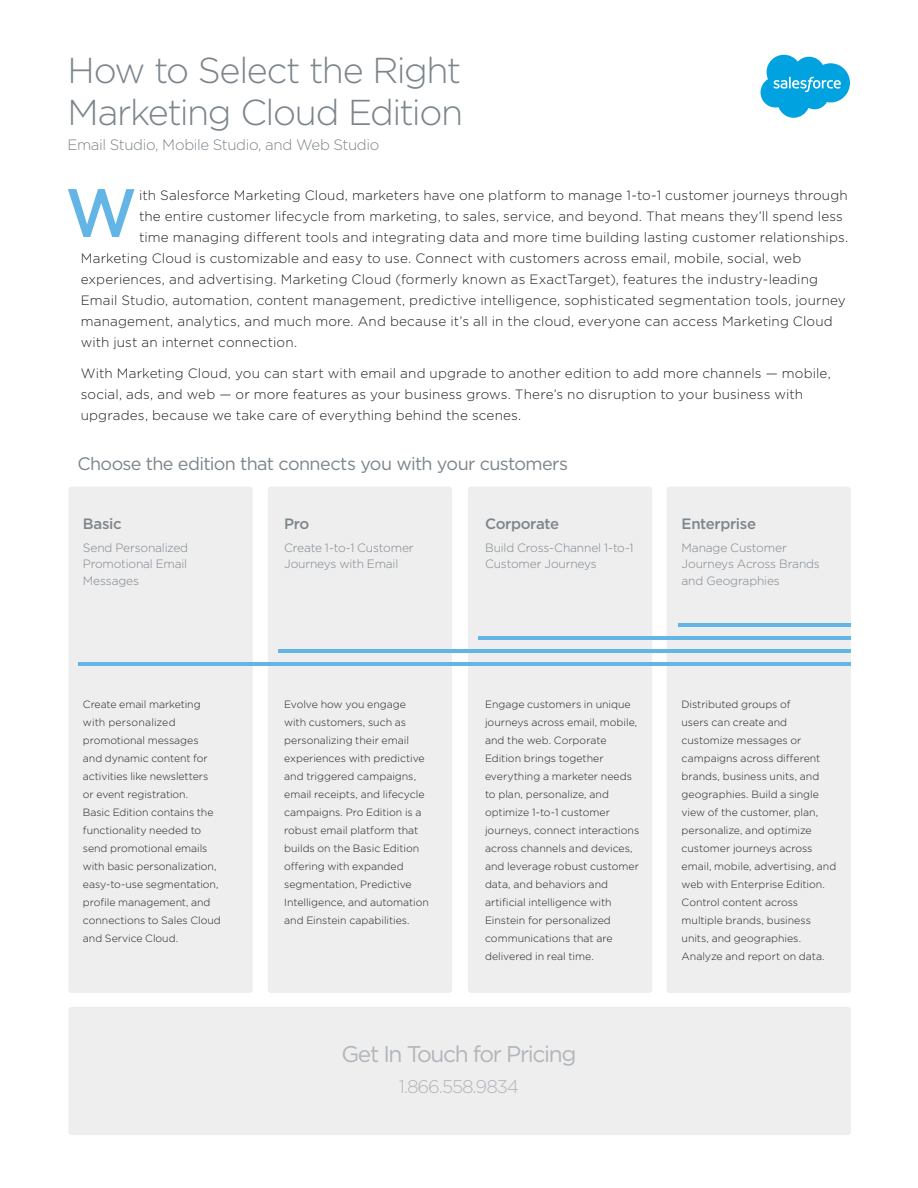
<style>
.page{position:relative;width:918px;height:1188px;background:#fff}
.page>*{position:absolute;margin:0;border:0;box-sizing:border-box;transform-origin:0 0}
.t1{font:300 36px/42px "Gotham";letter-spacing:-.04em;color:#7c858c}
.t2{font:22.8px "Gotham";letter-spacing:-.06em;color:#b1b6ba}
.t3{font:300 18.3px "Gotham";letter-spacing:-.06em;color:#b1b6ba}
.t4{font:18px "Gotham";letter-spacing:-.03em;color:#7c858c}
.t5{font:300 15px "Gotham";letter-spacing:-.025em;color:#7d868c}
.t6{font:500 15px "Gotham";letter-spacing:-.025em;color:#7d868c}
.t7{font:300 13.5px/21px "Gotham";letter-spacing:.01em;color:#231f20}
.t8{font:300 12px/16.5px "Gotham";letter-spacing:-.015em;color:#7d868c}
.t9{font:300 10.5px/18px "Gotham";color:#231f20}
</style>
<div class="page">
<svg style="left:68px;top:189px;width:67px;height:48px"></svg>
<div style="left:268px;top:487px;width:184px;height:506px;background:#eeeeef;border-radius:3px"></div>
<div style="left:68px;top:487px;width:185px;height:506px;background:#eeeeef;border-radius:3px"></div>
<div style="left:468px;top:487px;width:184px;height:506px;background:#eeeeef;border-radius:3px"></div>
<div style="left:667px;top:487px;width:184px;height:506px;background:#eeeeef;border-radius:3px"></div>
<hr style="left:278px;top:650px;width:573px;height:3px;background:#62b5e5">
<hr style="left:78px;top:663px;width:773px;height:3px;background:#62b5e5">
<svg style="left:479px;top:637px;width:372px;height:3px"></svg>
<svg style="left:678px;top:623px;width:173px;height:4px"></svg>
<div style="left:68px;top:1007px;width:783px;height:128px;background:#eeeeef;border-radius:3px"></div>
<svg style="left:761px;top:55px;width:89px;height:63px"></svg>
<p class="t1" style="left:68px;top:48px;width:397px">How to Select the Right<br>Marketing Cloud Edition</p>
<p class="t5" style="left:68px;top:136px;width:313px">Email Studio, Mobile Studio, and Web Studio</p>
<p class="t7" style="left:139px;top:184px;width:710px">ith Salesforce Marketing Cloud, marketers have one platform to manage 1-to-1 customer journeys through</p>
<p class="t7" style="left:139px;top:205px;width:705px">the entire customer lifecycle from marketing, to sales, service, and beyond. That means they’ll spend less</p>
<p class="t7" style="left:139px;top:226px;width:711px">time managing different tools and integrating data and more time building lasting customer relationships.</p>
<p class="t7" style="left:81px;top:247px;width:722px">Marketing Cloud is customizable and easy to use. Connect with customers across email, mobile, social, web</p>
<p class="t7" style="left:81px;top:268px;width:739px">experiences, and advertising. Marketing Cloud (formerly known as ExactTarget), features the industry-leading</p>
<p class="t7" style="left:81px;top:289px;width:767px">Email Studio, automation, content management, predictive intelligence, sophisticated segmentation tools, journey</p>
<p class="t7" style="left:81px;top:310px;width:753px">management, analytics, and much more. And because it’s all in the cloud, everyone can access Marketing Cloud</p>
<p class="t7" style="left:81px;top:331px;width:218px">with just an internet connection.</p>
<p class="t7" style="left:81px;top:362px;width:752px">With Marketing Cloud, you can start with email and upgrade to another edition to add more channels — mobile, social, ads, and web — or more features as your business grows. There’s no disruption to your business with upgrades, because we take care of everything behind the scenes.</p>
<p class="t4" style="left:77px;top:453px;width:492px">Choose the edition that connects you with your customers</p>
<p class="t6" style="left:83px;top:514px;width:40px">Basic</p>
<p class="t8" style="left:83px;top:539px;width:107px;text-align:justify">Send Personalized Promotional Email Messages</p>
<p class="t6" style="left:284px;top:514px;width:27px">Pro</p>
<p class="t8" style="left:284px;top:539px;width:131px">Create 1-to-1 Customer<br>Journeys with Email</p>
<p class="t6" style="left:485px;top:514px;width:76px">Corporate</p>
<p class="t8" style="left:485px;top:539px;width:150px">Build Cross-Channel 1-to-1<br>Customer Journeys</p>
<p class="t6" style="left:682px;top:514px;width:76px">Enterprise</p>
<p class="t8" style="left:682px;top:539px;width:140px">Manage Customer<br>Journeys Across Brands and Geographies</p>
<p class="t9" style="left:83px;top:695px;width:139px">Create email marketing with personalized promotional messages<br>and dynamic content for activities like newsletters or event registration.<br>Basic Edition contains the functionality needed to send promotional emails with basic personalization, easy-to-use segmentation, profile management, and connections to Sales Cloud and Service Cloud.</p>
<p class="t9" style="left:284px;top:695px;width:146px">Evolve how you engage with customers, such as personalizing their email experiences with predictive and triggered campaigns, email receipts, and lifecycle campaigns. Pro Edition is a robust email platform that builds on the Basic Edition offering with expanded segmentation, Predictive<br>Intelligence, and automation and Einstein capabilities.</p>
<p class="t9" style="left:485px;top:695px;width:156px">Engage customers in unique journeys across email, mobile, and the web. Corporate<br>Edition brings together everything a marketer needs to plan, personalize, and optimize 1-to-1 customer journeys, connect interactions across channels and devices, and leverage robust customer data, and behaviors and artificial intelligence with<br>Einstein for personalized communications that are delivered in real time.</p>
<p class="t2" style="left:342px;top:1040px;width:236px">Get In Touch for Pricing</p>
<p class="t3" style="left:399px;top:1075px;width:122px">1.866.558.9834</p>
<p class="t9" style="left:682px;top:695px;width:156px">Distributed groups of<br>users can create and customize messages or campaigns across different brands, business units, and geographies. Build a single view of the customer, plan, personalize, and optimize customer journeys across email, mobile, advertising, and web with Enterprise Edition.<br>Control content across multiple brands, business units, and geographies.<br>Analyze and report on data.</p>
</div>
